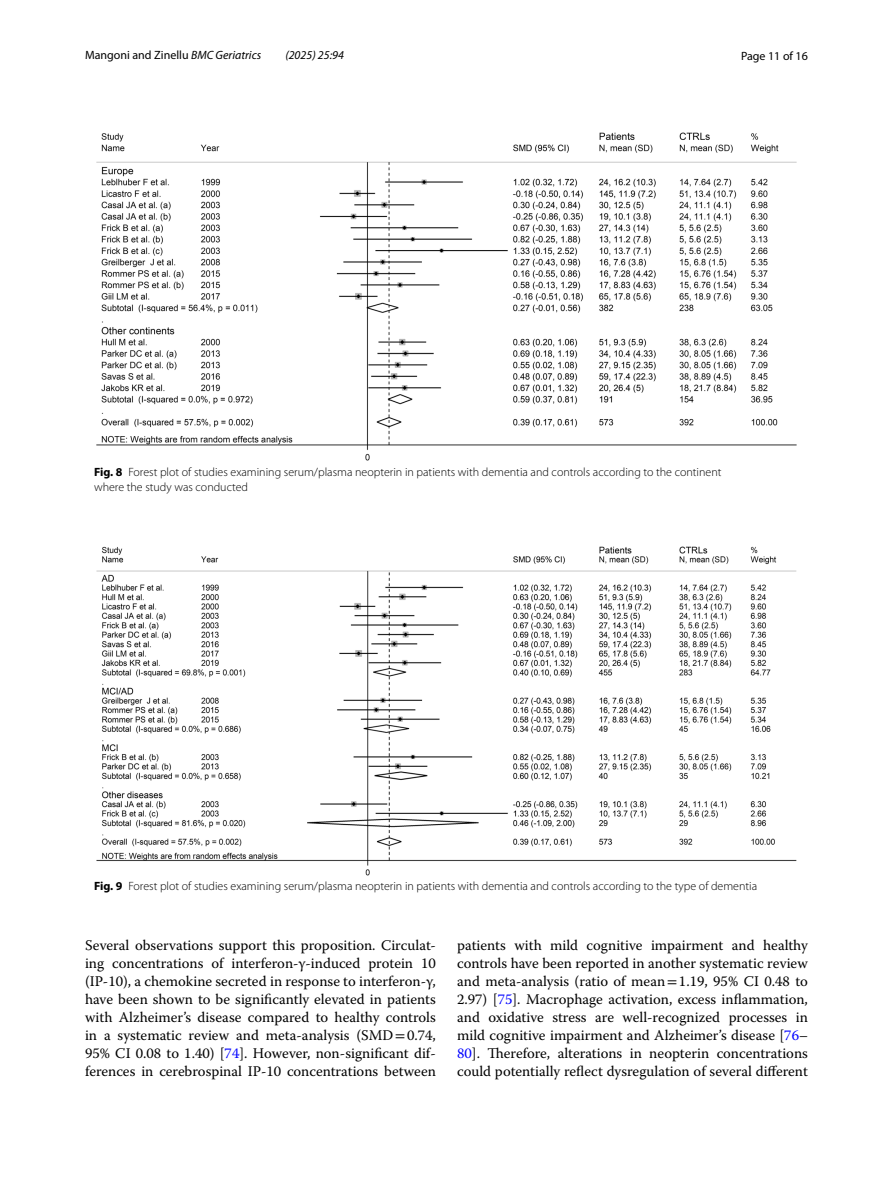
<style>
.page{position:relative;width:893px;height:1187px;background:#fff}
.page>*{position:absolute;margin:0;border:0;box-sizing:border-box;transform-origin:0 0}
.t1{font:14.7px/18px "Warnock Pro";color:#000;text-align:justify}
.t2{font:300 12px/15px "Myriad Pro";color:#000}
.t3{font:12px "Myriad Pro";color:#000}
.t4{font:italic 12px "Myriad Pro";color:#000}
.s1{font-style:italic}
.s2{font-weight:700}
.s3{font-family:"STIX"}
.s4{color:#00f}
</style>
<div class="page">
<img style="left:96px;top:133px;width:701px;height:327px">
<img style="left:96px;top:546px;width:701px;height:329px">
<p class="t3" style="left:85px;top:48px;width:178px">Mangoni and Zinellu <span class="s1">BMC Geriatrics</span></p>
<p class="t4" style="left:285px;top:48px;width:60px">(2025) 25:94</p>
<p class="t3" style="left:741px;top:48px;width:68px">Page 11 of 16</p>
<p class="t2" style="left:94px;top:464px;width:629px"><span class="s2">Fig. 8</span> Forest plot of studies examining serum/plasma neopterin in patients with dementia and controls according to the continent where the study was conducted</p>
<p class="t2" style="left:94px;top:879px;width:665px"><span class="s2">Fig. 9</span> Forest plot of studies examining serum/plasma neopterin in patients with dementia and controls according to the type of dementia</p>
<p class="t1" style="left:85px;top:935px;width:352px">Several observations support this proposition. Circulat&shy;ing concentrations of interferon-γ-induced protein 10 (IP-10), a chemokine secreted in response to interferon-γ, have been shown to be significantly elevated in patients with Alzheimer’s disease compared to healthy controls in a systematic review and meta-analysis (SMD<span class="s3">=</span>0.74, 95% CI 0.08 to 1.40) [<span class="s4">74</span>]. However, non-significant dif&shy;ferences in cerebrospinal IP-10 concentrations between</p>
<p class="t1" style="left:457px;top:935px;width:352px">patients with mild cognitive impairment and healthy controls have been reported in another systematic review and meta-analysis (ratio of mean<span class="s3">=</span>1.19, 95% CI 0.48 to 2.97) [<span class="s4">75</span>]. Macrophage activation, excess inflammation, and oxidative stress are well-recognized processes in mild cognitive impairment and Alzheimer’s disease [<span class="s4">76</span>– <span class="s4">80</span>]. Therefore, alterations in neopterin concentrations could potentially reflect dysregulation of several different</p>
</div>
